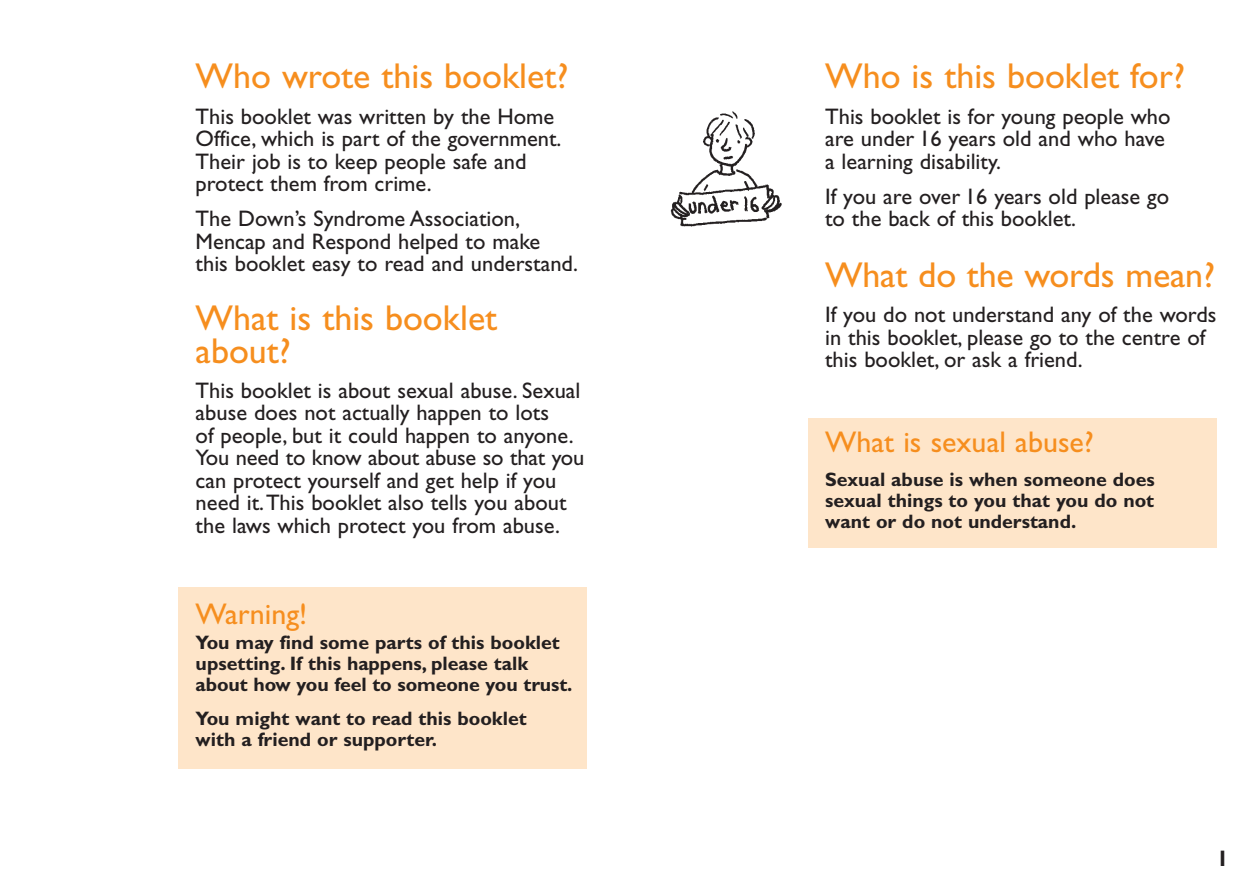
<style>
.page{position:relative;width:1259px;height:893px;background:#fff}
.page>*{position:absolute;margin:0;border:0;box-sizing:border-box;transform-origin:0 0}
.t1{font:36px/33px "Gill Sans";color:#f68e1e}
.t2{font:30px "Gill Sans";color:#f68e1e}
.t3{font:22.5px/22.5px "Gill Sans";color:#231f20}
.t4{font:700 22.5px "Gill Sans";color:#231f20}
.t5{font:700 19.5px/21px "Gill Sans";color:#231f20}
</style>
<div class="page">
<div style="left:808px;top:419px;width:408px;height:129px;background:#fee5c9"></div>
<div style="left:179px;top:587px;width:408px;height:182px;background:#fee5c9"></div>
<img style="left:670px;top:111px;width:112px;height:116px">
<p class="t1" style="left:196px;top:63px;width:374px">Who wrote this booklet?</p>
<p class="t3" style="left:196px;top:107px;width:367px">This booklet was written by the Home Office, which is part of the government.<br>Their job is to keep people safe and protect them from crime.</p>
<p class="t3" style="left:196px;top:210px;width:384px">The Down’s Syndrome Association,<br>Mencap and Respond helped to make this booklet easy to read and understand.</p>
<p class="t1" style="left:196px;top:304px;width:303px">What is this booklet about?</p>
<p class="t3" style="left:196px;top:381px;width:390px">This booklet is about sexual abuse. Sexual abuse does not actually happen to lots<br>of people, but it could happen to anyone.<br>You need to know about abuse so that you can protect yourself and get help if you need it.This booklet also tells you about the laws which protect you from abuse.</p>
<p class="t2" style="left:196px;top:602px;width:113px">Warning!</p>
<p class="t5" style="left:196px;top:634px;width:378px">You may find some parts of this booklet upsetting. If this happens, please talk about how you feel to someone you trust.</p>
<p class="t5" style="left:196px;top:709px;width:332px">You might want to read this booklet with a friend or supporter.</p>
<p class="t1" style="left:825px;top:63px;width:361px">Who is this booklet for?</p>
<p class="t3" style="left:825px;top:107px;width:347px">This booklet is for young people who are under 16 years old and who have a learning disability.</p>
<p class="t3" style="left:825px;top:187px;width:345px">If you are over 16 years old please go to the back of this booklet.</p>
<p class="t1" style="left:825px;top:262px;width:391px">What do the words mean?</p>
<p class="t3" style="left:825px;top:305px;width:393px">If you do not understand any of the words in this booklet, please go to the centre of this booklet, or ask a friend.</p>
<p class="t2" style="left:825px;top:431px;width:270px">What is sexual abuse?</p>
<p class="t5" style="left:825px;top:471px;width:331px;text-align:justify">Sexual abuse is when someone does sexual things to you that you do not want or do not understand.</p>
<p class="t4" style="left:1216px;top:850px;width:14px">1</p>
</div>
